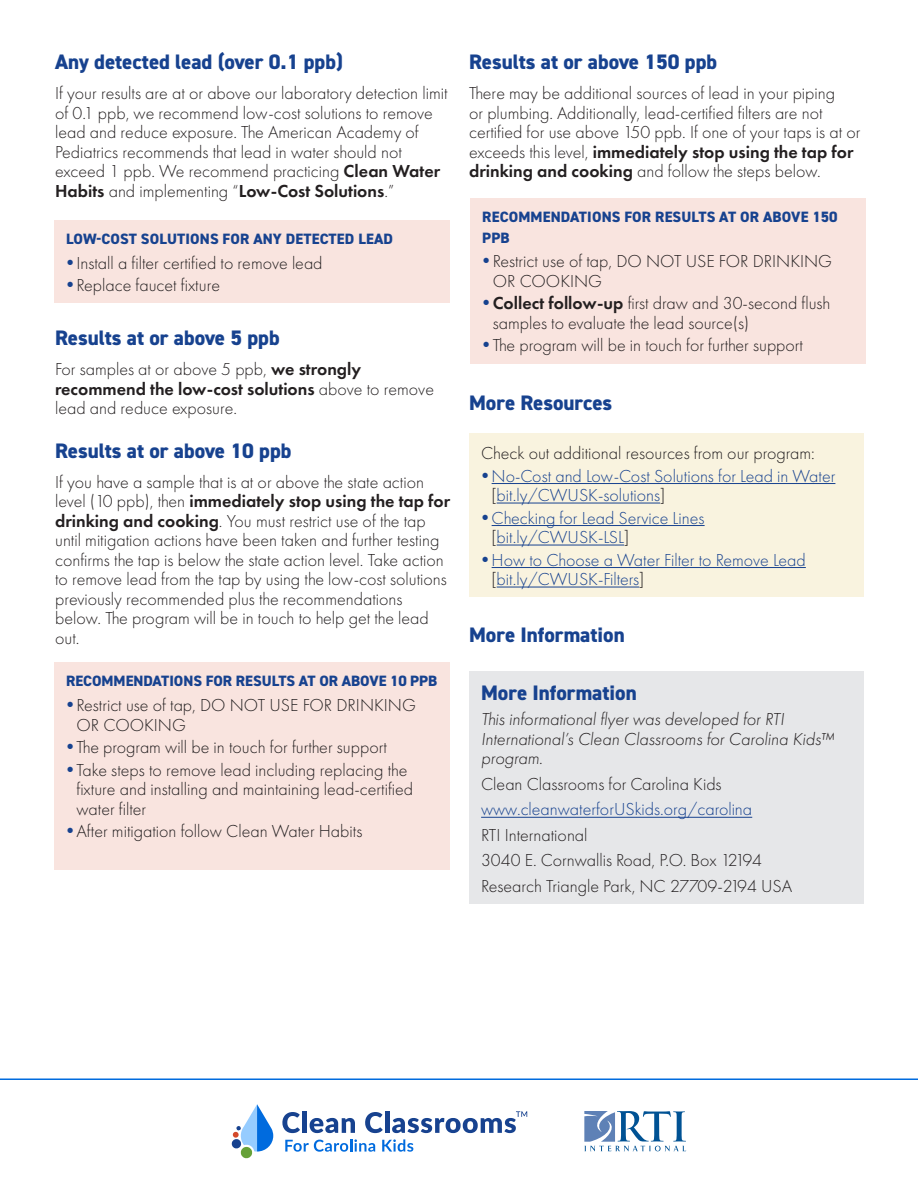
<style>
.page{position:relative;width:918px;height:1188px;background:#fff}
.page>*{position:absolute;margin:0;border:0;box-sizing:border-box;transform-origin:0 0}
.t1{font:800 21px "DIN2014";color:#17428f}
.Body{font:300 18px/19.5px "Futura PT";color:#231f20}
.Body-2{font:300 18px/19.5px "Futura PT";color:#17428f}
.Body-3{font:italic 300 18px/19.5px "Futura PT";color:#231f20}
.Subhead{font:800 15px/21px "DIN2014";letter-spacing:.01em;color:#17428f}
.s1{font-weight:600}
.s2{color:#231f20}
</style>
<div class="page">
<div style="left:54px;top:220px;width:396px;height:83px;background:#f9e4df"></div>
<div style="left:54px;top:663px;width:396px;height:207px;background:#f9e4df"></div>
<div style="left:470px;top:198px;width:396px;height:165px;background:#f9e4df"></div>
<div style="left:469px;top:434px;width:395px;height:163px;background:#f9f3df"></div>
<hr style="left:492px;top:483px;width:343px;height:1px;background:#17428f">
<hr style="left:497px;top:503px;width:163px;height:1px;background:#17428f">
<hr style="left:492px;top:525px;width:213px;height:1px;background:#17428f">
<hr style="left:497px;top:545px;width:127px;height:1px;background:#17428f">
<hr style="left:492px;top:567px;width:314px;height:1px;background:#17428f">
<hr style="left:497px;top:587px;width:142px;height:1px;background:#17428f">
<div style="left:469px;top:672px;width:395px;height:232px;background:#e6e7e9"></div>
<hr style="left:481px;top:817px;width:271px;height:1px;background:#17428f">
<hr style="left:0;top:1078px;width:918px;height:2px;background:#006bde">
<svg style="left:282px;top:1112px;width:18px;height:21px"></svg>
<div style="left:302px;top:1112px;width:5px;height:21px;background:#17428f"></div>
<svg style="left:310px;top:1118px;width:45px;height:15px"></svg>
<svg style="left:365px;top:1112px;width:18px;height:21px"></svg>
<hr style="left:385px;top:1112px;width:4px;height:21px;background:#17428f">
<svg style="left:285px;top:1139px;width:90px;height:13px"></svg>
<svg style="left:382px;top:1139px;width:31px;height:13px"></svg>
<svg style="left:231px;top:1104px;width:42px;height:55px"></svg>
<svg style="left:392px;top:1111px;width:135px;height:22px"></svg>
<svg style="left:584px;top:1111px;width:102px;height:40px"></svg>
<p class="t1" style="left:55px;top:48px;width:289px">Any detected lead (over 0.1 ppb)</p>
<p class="Body" style="left:55px;top:84px;width:394px">If your results are at or above our laboratory detection limit of 0.1 ppb, we recommend low-cost solutions to remove lead and reduce exposure. The American Academy of Pediatrics recommends that lead in water should not exceed 1 ppb. We recommend practicing <span class="s1">Clean Water Habits</span> and implementing “<span class="s1">Low-Cost Solutions</span>.”</p>
<p class="Subhead" style="left:66px;top:229px;width:328px">LOW-COST SOLUTIONS FOR ANY DETECTED LEAD</p>
<p class="Body" style="left:76px;top:253px;width:248px">Install a filter certified to remove lead</p>
<p class="Body" style="left:76px;top:276px;width:145px">Replace faucet fixture</p>
<p class="t1" style="left:55px;top:324px;width:226px">Results at or above 5 ppb</p>
<p class="Body" style="left:55px;top:360px;width:380px">For samples at or above 5 ppb, <span class="s1">we strongly recommend the low-cost solutions</span> above to remove lead and reduce exposure.</p>
<p class="t1" style="left:55px;top:437px;width:238px">Results at or above 10 ppb</p>
<p class="Body" style="left:55px;top:472px;width:397px">If you have a sample that is at or above the state action level (10 ppb), then <span class="s1">immediately stop using the tap for drinking and cooking</span>. You must restrict use of the tap until mitigation actions have been taken and further testing confirms the tap is below the state action level. Take action to remove lead from the tap by using the low-cost solutions previously recommended plus the recommendations below. The program will be in touch to help get the lead out.</p>
<p class="Subhead" style="left:66px;top:671px;width:373px">RECOMMENDATIONS FOR RESULTS AT OR ABOVE 10 PPB</p>
<p class="Body" style="left:76px;top:695px;width:341px">Restrict use of tap, DO NOT USE FOR DRINKING<br>OR COOKING</p>
<p class="Body" style="left:76px;top:737px;width:312px">The program will be in touch for further support</p>
<p class="Body" style="left:76px;top:760px;width:338px">Take steps to remove lead including replacing the fixture and installing and maintaining lead-certified water filter</p>
<p class="Body" style="left:76px;top:821px;width:287px">After mitigation follow Clean Water Habits</p>
<p class="t1" style="left:469px;top:48px;width:250px">Results at or above 150 ppb</p>
<p class="Body" style="left:469px;top:84px;width:393px">There may be additional sources of lead in your piping<br>or plumbing. Additionally, lead-certified filters are not certified for use above 150 ppb. If one of your taps is at or exceeds this level, <span class="s1">immediately stop using the tap for drinking and cooking</span> and follow the steps below.</p>
<p class="Subhead" style="left:482px;top:206px;width:357px">RECOMMENDATIONS FOR RESULTS AT OR ABOVE 150<br>PPB</p>
<p class="Body" style="left:493px;top:252px;width:341px">Restrict use of tap, DO NOT USE FOR DRINKING<br>OR COOKING</p>
<p class="Body" style="left:493px;top:294px;width:339px"><span class="s1">Collect follow-up</span> first draw and 30-second flush samples to evaluate the lead source(s)</p>
<p class="Body" style="left:493px;top:336px;width:312px">The program will be in touch for further support</p>
<p class="t1" style="left:469px;top:389px;width:145px">More Resources</p>
<p class="Body" style="left:481px;top:444px;width:335px">Check out additional resources from our program:</p>
<p class="Body-2" style="left:492px;top:466px;width:345px">No-Cost and Low-Cost Solutions for Lead in Water <span class="s2">[</span>bit.ly/CWUSK-solutions<span class="s2">]</span></p>
<p class="Body-2" style="left:492px;top:508px;width:214px">Checking for Lead Service Lines <span class="s2">[</span>bit.ly/CWUSK-LSL<span class="s2">]</span></p>
<p class="Body-2" style="left:492px;top:550px;width:316px">How to Choose a Water Filter to Remove Lead <span class="s2">[</span>bit.ly/CWUSK-Filters<span class="s2">]</span></p>
<p class="t1" style="left:469px;top:621px;width:157px">More Information</p>
<p class="t1" style="left:481px;top:679px;width:157px">More Information</p>
<p class="Body-3" style="left:481px;top:710px;width:354px">This informational flyer was developed for RTI<br>International’s Clean Classrooms for Carolina Kids™ program.</p>
<p class="Body" style="left:481px;top:774px;width:242px">Clean Classrooms for Carolina Kids</p>
<p class="Body-2" style="left:481px;top:800px;width:273px">www.cleanwaterforUSkids.org/carolina</p>
<p class="Body" style="left:481px;top:825px;width:108px">RTI International</p>
<p class="Body" style="left:481px;top:851px;width:283px">3040 E. Cornwallis Road, P.O. Box 12194</p>
<p class="Body" style="left:481px;top:876px;width:313px">Research Triangle Park, NC 27709-2194 USA</p>
</div>
